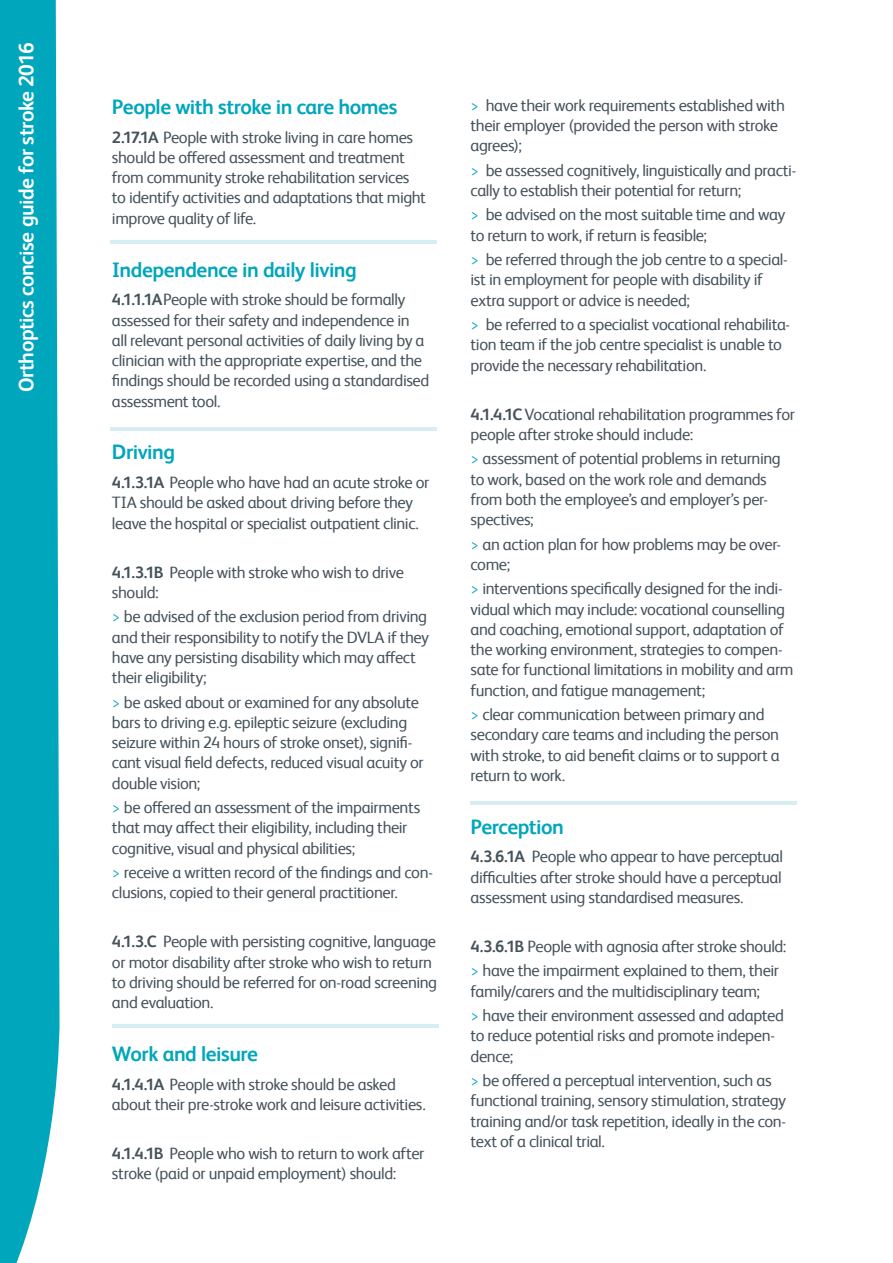
<style>
.page{position:relative;width:893px;height:1263px;background:#fff}
.page>*{position:absolute;margin:0;border:0;box-sizing:border-box;transform-origin:0 0}
.t1{font:700 21px "FS Albert Pro";letter-spacing:-.025em;color:#00a6bc}
.t2{font:700 21px "FS Albert Pro";letter-spacing:-.025em;color:#fff}
.t3{font:16.5px/20.2px "FS Albert Pro";letter-spacing:-.025em;color:#44525a}
.s1{font-weight:700}
.s2{font-weight:300;color:#00a6bc}
</style>
<div class="page">
<div style="left:0;top:0;width:60px;height:1263px;background:#00a6bc"></div>
<hr style="left:111px;top:241px;width:326px;height:3px;background:#d6edf2">
<hr style="left:111px;top:427px;width:326px;height:3px;background:#d6edf2">
<hr style="left:112px;top:1024px;width:327px;height:3px;background:#d6edf2">
<hr style="left:471px;top:801px;width:326px;height:3px;background:#d6edf2">
<p class="t2" style="left:11px;top:392px;width:351px;rotate:-90deg">Orthoptics concise guide for stroke 2016</p>
<p class="t1" style="left:112px;top:92px;width:287px">People with stroke in care homes</p>
<p class="t3" style="left:112px;top:126px;width:316px"><span class="s1">2.17.1A</span> People with stroke living in care homes should be offered assessment and treatment from community stroke rehabilitation services to identify activities and adaptations that might improve quality of life.</p>
<p class="t1" style="left:112px;top:254px;width:246px">Independence in daily living</p>
<p class="t3" style="left:112px;top:288px;width:319px"><span class="s1">4.1.1.1A</span> People with stroke should be formally assessed for their safety and independence in<br>all relevant personal activities of daily living by a clinician with the appropriate expertise, and the findings should be recorded using a standardised assessment tool.</p>
<p class="t1" style="left:112px;top:437px;width:65px">Driving</p>
<p class="t3" style="left:112px;top:471px;width:319px"><span class="s1">4.1.3.1A</span> People who have had an acute stroke or<br>TIA should be asked about driving before they leave the hospital or specialist outpatient clinic.</p>
<p class="t3" style="left:112px;top:561px;width:293px"><span class="s1">4.1.3.1B</span> People with stroke who wish to drive should:</p>
<p class="t3" style="left:112px;top:605px;width:319px"><span class="s2">&gt;</span> be advised of the exclusion period from driving and their responsibility to notify the DVLA if they have any persisting disability which may affect their eligibility;</p>
<p class="t3" style="left:112px;top:690px;width:313px"><span class="s2">&gt;</span> be asked about or examined for any absolute bars to driving e.g. epileptic seizure (excluding seizure within 24 hours of stroke onset), signifi&shy;cant visual field defects, reduced visual acuity or double vision;</p>
<p class="t3" style="left:112px;top:796px;width:310px"><span class="s2">&gt;</span> be offered an assessment of the impairments that may affect their eligibility, including their cognitive, visual and physical abilities;</p>
<p class="t3" style="left:112px;top:861px;width:322px"><span class="s2">&gt;</span> receive a written record of the findings and con&shy;clusions, copied to their general practitioner.</p>
<p class="t3" style="left:112px;top:930px;width:327px"><span class="s1">4.1.3.C</span> People with persisting cognitive, language or motor disability after stroke who wish to return to driving should be referred for on-road screening and evaluation.</p>
<p class="t1" style="left:112px;top:1039px;width:148px">Work and leisure</p>
<p class="t3" style="left:112px;top:1073px;width:315px"><span class="s1">4.1.4.1A</span> People with stroke should be asked about their pre-stroke work and leisure activities.</p>
<p class="t3" style="left:112px;top:1142px;width:314px"><span class="s1">4.1.4.1B</span> People who wish to return to work after stroke (paid or unpaid employment) should:</p>
<p class="t3" style="left:471px;top:94px;width:316px"><span class="s2">&gt;</span> have their work requirements established with their employer (provided the person with stroke agrees);</p>
<p class="t3" style="left:471px;top:159px;width:327px"><span class="s2">&gt;</span> be assessed cognitively, linguistically and practi&shy;cally to establish their potential for return;</p>
<p class="t3" style="left:471px;top:203px;width:316px"><span class="s2">&gt;</span> be advised on the most suitable time and way to return to work, if return is feasible;</p>
<p class="t3" style="left:471px;top:248px;width:319px"><span class="s2">&gt;</span> be referred through the job centre to a special&shy;ist in employment for people with disability if extra support or advice is needed;</p>
<p class="t3" style="left:471px;top:313px;width:321px"><span class="s2">&gt;</span> be referred to a specialist vocational rehabilita&shy;tion team if the job centre specialist is unable to provide the necessary rehabilitation.</p>
<p class="t3" style="left:471px;top:402px;width:326px"><span class="s1">4.1.4.1C</span> Vocational rehabilitation programmes for people after stroke should include:</p>
<p class="t3" style="left:471px;top:447px;width:312px"><span class="s2">&gt;</span> assessment of potential problems in returning to work, based on the work role and demands from both the employee’s and employer’s per&shy;spectives;</p>
<p class="t3" style="left:471px;top:532px;width:312px"><span class="s2">&gt;</span> an action plan for how problems may be over&shy;come;</p>
<p class="t3" style="left:471px;top:577px;width:324px"><span class="s2">&gt;</span> interventions specifically designed for the indi&shy;vidual which may include: vocational counselling and coaching, emotional support, adaptation of the working environment, strategies to compen&shy;sate for functional limitations in mobility and arm function, and fatigue management;</p>
<p class="t3" style="left:471px;top:703px;width:311px"><span class="s2">&gt;</span> clear communication between primary and secondary care teams and including the person with stroke, to aid benefit claims or to support a return to work.</p>
<p class="t1" style="left:471px;top:812px;width:95px">Perception</p>
<p class="t3" style="left:471px;top:845px;width:314px;text-align:justify"><span class="s1">4.3.6.1A</span> People who appear to have perceptual difficulties after stroke should have a perceptual assessment using standardised measures.</p>
<p class="t3" style="left:471px;top:933px;width:317px;line-height:24.5px"><span class="s1">4.3.6.1B</span> People with agnosia after stroke should: <span class="s2">&gt;</span> have the impairment explained to them, their</p>
<p class="t3" style="left:471px;top:977px;width:315px;line-height:24.5px">family/carers and the multidisciplinary team;<br><span class="s2">&gt;</span> have their environment assessed and adapted</p>
<p class="t3" style="left:471px;top:1024px;width:306px">to reduce potential risks and promote indepen&shy;dence;</p>
<p class="t3" style="left:471px;top:1069px;width:317px"><span class="s2">&gt;</span> be offered a perceptual intervention, such as functional training, sensory stimulation, strategy training and/or task repetition, ideally in the con&shy;text of a clinical trial.</p>
</div>
